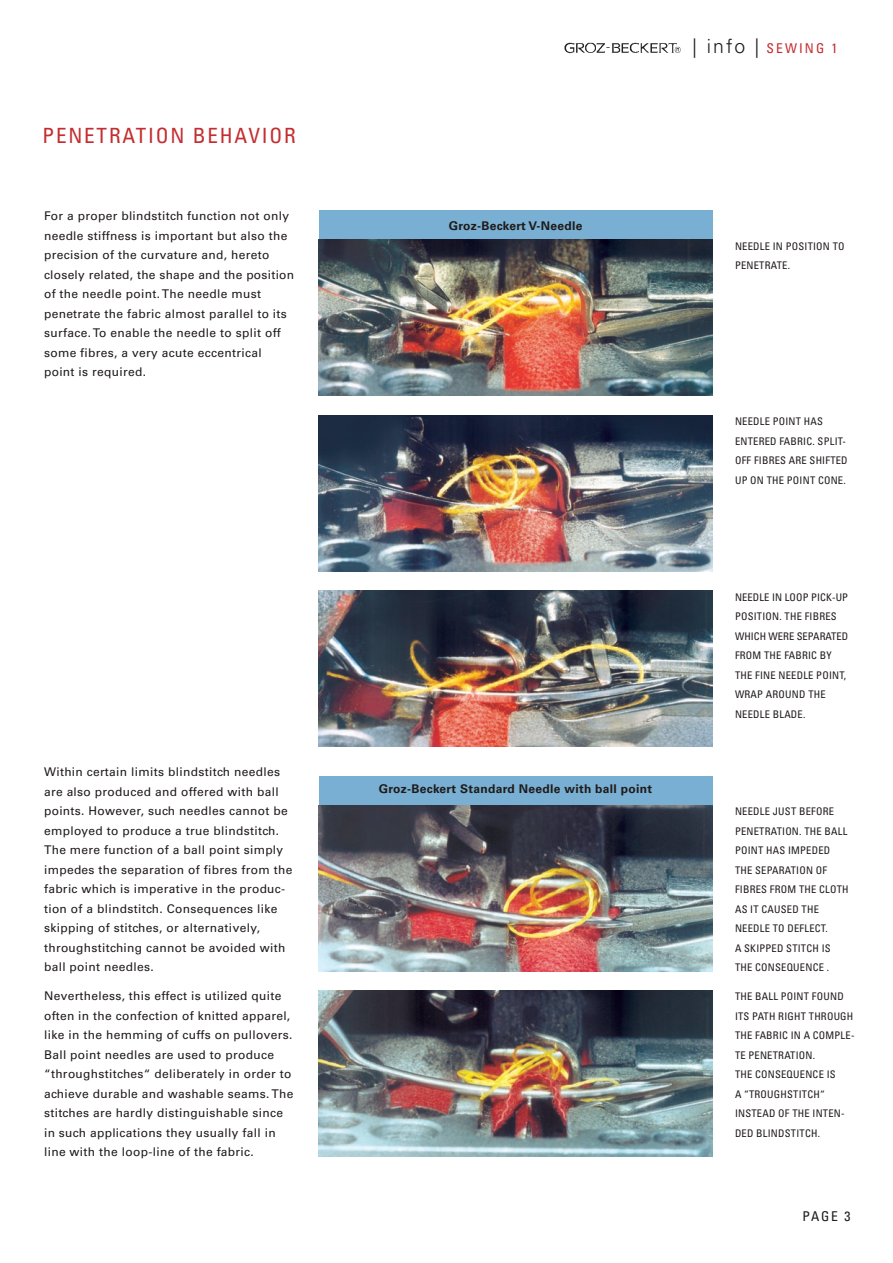
<style>
.page{position:relative;width:893px;height:1263px;background:#fff}
.page>*{position:absolute;margin:0;border:0;box-sizing:border-box;transform-origin:0 0}
.t1{font:condensed 21px "Univers LT";letter-spacing:.09em;color:#c42e30}
.t2{font:condensed 13.5px "Univers LT";letter-spacing:.155em;color:#c42e30}
.t3{font:condensed 13.5px "Univers LT";color:#201a1a}
.t4{font:12px/19.5px "Univers LT";letter-spacing:.025em;color:#201a1a}
.t5{font:700 12px "Univers LT";letter-spacing:.025em;color:#201a1a}
.t6{font:condensed 10.5px/19.5px "Univers LT";letter-spacing:.02em;color:#201a1a}
.s1{font-weight:300;font-stretch:normal;font-size:19.5px;color:#201a1a}
</style>
<div class="page">
<img style="left:564px;top:42px;width:117px;height:12px">
<div style="left:319px;top:210px;width:393px;height:30px;background:#78afd2"></div>
<div style="left:319px;top:776px;width:393px;height:30px;background:#78afd2"></div>
<img style="left:319px;top:240px;width:393px;height:156px">
<img style="left:319px;top:415px;width:393px;height:156px">
<img style="left:319px;top:591px;width:393px;height:156px">
<img style="left:319px;top:805px;width:393px;height:166px">
<img style="left:319px;top:990px;width:393px;height:166px">
<h1 class="t1" style="left:43px;top:128px;width:255px">PENETRATION BEHAVIOR</h1>
<p class="t4" style="left:44px;top:207px;width:252px">For a proper blindstitch function not only needle stiffness is important but also the precision of the curvature and, hereto closely related, the shape and the position of the needle point. The needle must penetrate the fabric almost parallel to its surface. To enable the needle to split off some fibres, a very acute eccentrical point is required.</p>
<p class="t4" style="left:44px;top:763px;width:250px">Within certain limits blindstitch needles are also produced and offered with ball points. However, such needles cannot be employed to produce a true blindstitch.<br>The mere function of a ball point simply impedes the separation of fibres from the fabric which is imperative in the produc&shy;tion of a blindstitch. Consequences like skipping of stitches, or alternatively, throughstitching cannot be avoided with ball point needles.</p>
<p class="t4" style="left:44px;top:987px;width:251px">Nevertheless, this effect is utilized quite often in the confection of knitted apparel, like in the hemming of cuffs on pullovers.<br>Ball point needles are used to produce “throughstitches“ deliberately in order to achieve durable and washable seams. The stitches are hardly distinguishable since in such applications they usually fall in line with the loop-line of the fabric.</p>
<p class="t2" style="left:693px;top:43px;width:146px"><span class="s1">| info |</span> SEWING 1</p>
<p class="t5" style="left:449px;top:221px;width:135px">Groz-Beckert V-Needle</p>
<p class="t5" style="left:379px;top:784px;width:275px">Groz-Beckert Standard Needle with ball point</p>
<p class="t6" style="left:735px;top:237px;width:111px">NEEDLE IN POSITION TO<br>PENETRATE.</p>
<p class="t6" style="left:735px;top:412px;width:114px">NEEDLE POINT HAS<br>ENTERED FABRIC. SPLIT-<br>OFF FIBRES ARE SHIFTED<br>UP ON THE POINT CONE.</p>
<p class="t6" style="left:735px;top:588px;width:115px">NEEDLE IN LOOP PICK-UP<br>POSITION. THE FIBRES<br>WHICH WERE SEPARATED<br>FROM THE FABRIC BY<br>THE FINE NEEDLE POINT,<br>WRAP AROUND THE<br>NEEDLE BLADE.</p>
<p class="t6" style="left:735px;top:802px;width:115px">NEEDLE JUST BEFORE<br>PENETRATION. THE BALL<br>POINT HAS IMPEDED<br>THE SEPARATION OF<br>FIBRES FROM THE CLOTH<br>AS IT CAUSED THE<br>NEEDLE TO DEFLECT.<br>A SKIPPED STITCH IS<br>THE CONSEQUENCE .</p>
<p class="t6" style="left:735px;top:988px;width:121px">THE BALL POINT FOUND<br>ITS PATH RIGHT THROUGH<br>THE FABRIC IN A COMPLE-<br>TE PENETRATION.<br>THE CONSEQUENCE IS<br>A “TROUGHSTITCH“<br>INSTEAD OF THE INTEN-<br>DED BLINDSTITCH.</p>
<p class="t3" style="left:802px;top:1211px;width:50px">PAGE 3</p>
</div>
